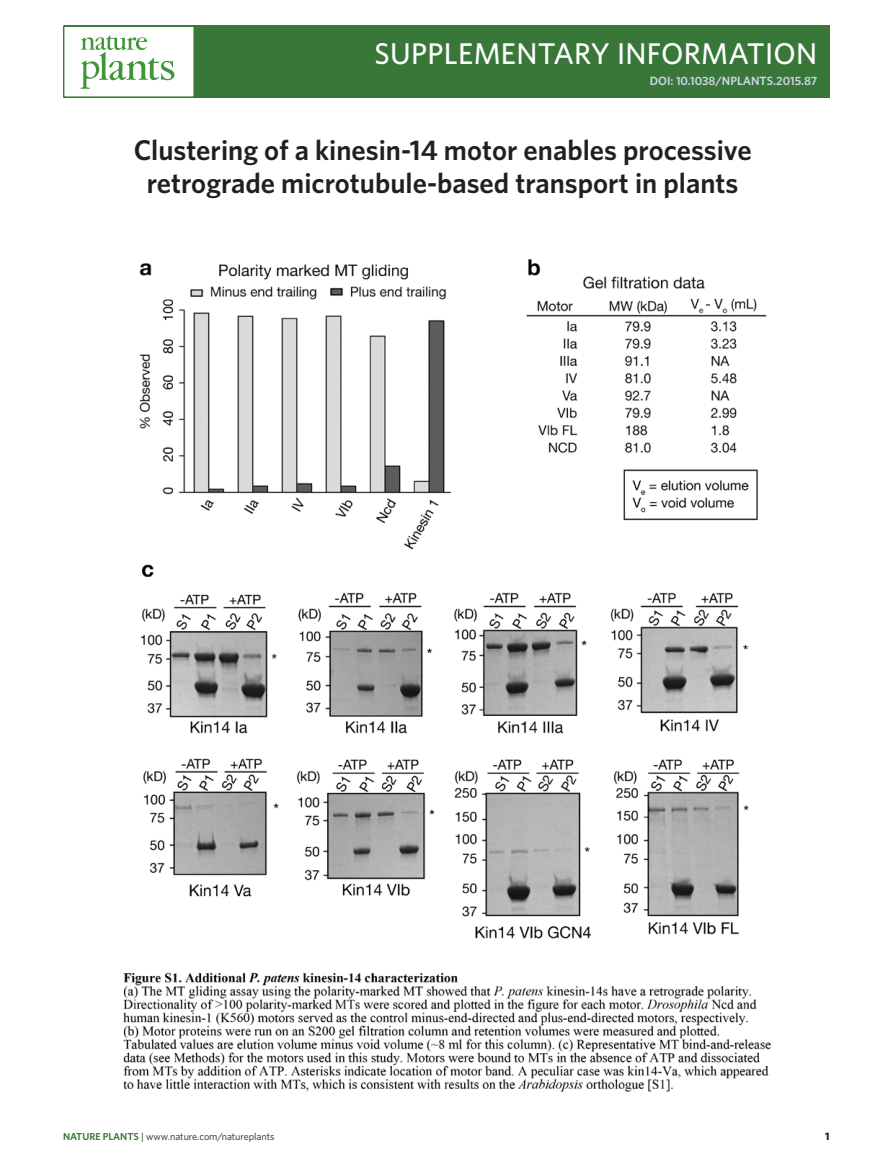
<style>
.page{position:relative;width:893px;height:1174px;background:#fff}
.page>*{position:absolute;margin:0;border:0;box-sizing:border-box;transform-origin:0 0}
.t1{font:500 30px "Whitney";letter-spacing:.01em;color:#fff}
.t2{font:600 28.5px/33px "Whitney";color:#231f20;text-align:center}
.t3{font:600 12px "Whitney";color:#cfd4e4}
.t4{font:700 10.8px "Whitney";color:#231f20}
.t5{font:10.2px "Whitney";color:#231f20}
.s1{font-weight:600;color:#387738}
</style>
<div class="page">
<div style="left:64px;top:26px;width:765px;height:72px;background:#387738"></div>
<div style="left:63px;top:26px;width:132px;height:72px;background:#fff;border:1px solid #387738"></div>
<svg style="left:81px;top:35px;width:93px;height:54px"></svg>
<img style="left:123px;top:258px;width:648px;height:834px">
<p class="t1" style="left:375px;top:34px;width:444px">SUPPLEMENTARY INFORMATION</p>
<p class="t3" style="left:650px;top:73px;width:169px">DOI: 10.1038/NPLANTS.2015.87</p>
<p class="t2" style="left:134px;top:133px;width:619px">Clustering of a kinesin-14 motor enables processive retrograde microtubule-based transport in plants</p>
<p class="t5" style="left:63px;top:1129px;width:213px"><span class="s1">NATURE PLANTS</span> | www.nature.com/natureplants</p>
<p class="t4" style="left:825px;top:1129px;width:6px">1</p>
</div>
